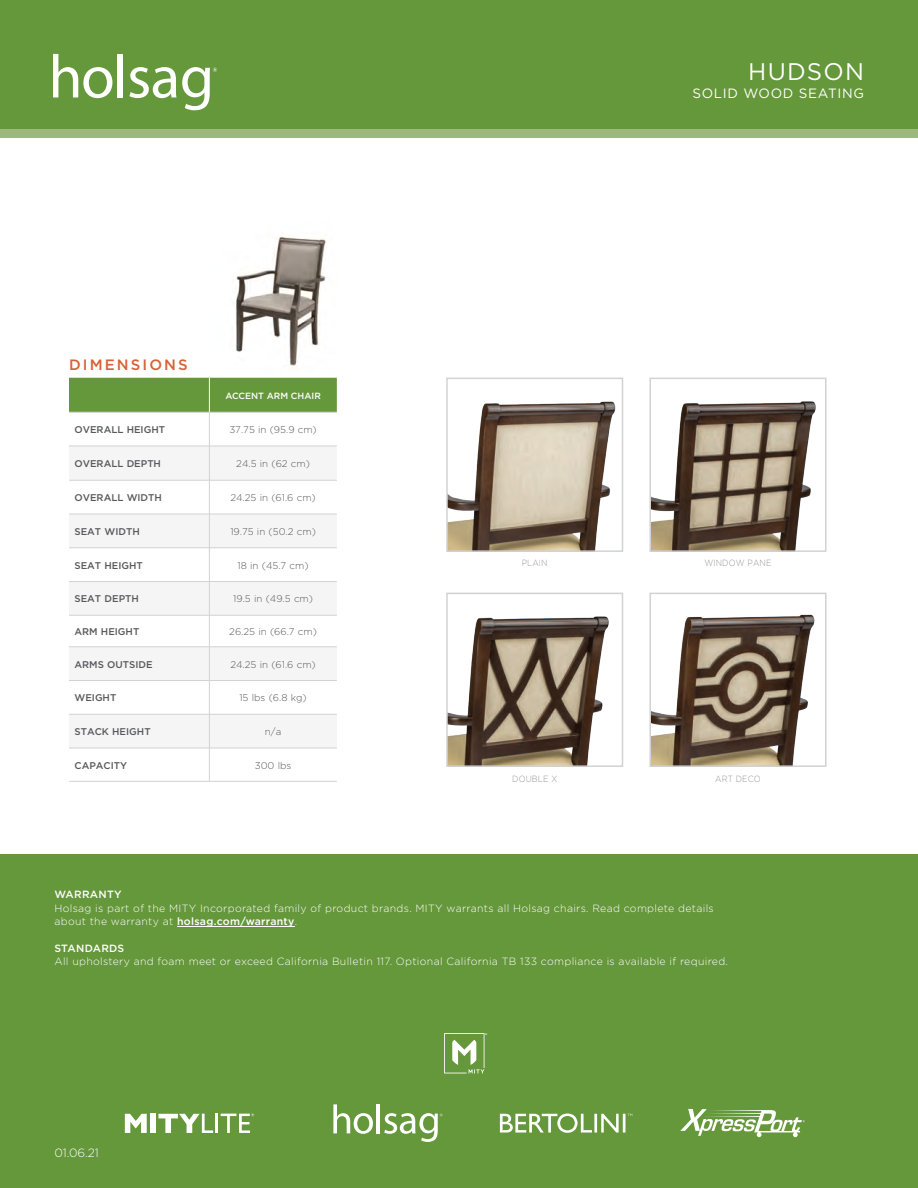
<style>
.page{position:relative;width:918px;height:1188px;background:#fff}
.page>*{position:absolute;margin:0;border:0;box-sizing:border-box;transform-origin:0 0}
.Header_Header{font:24px "Gotham";letter-spacing:.05em;color:#fff}
.t1{font:500 15px "Gotham";letter-spacing:.14em;color:#d86236}
.Header_Header-2{font:13.5px "Gotham";letter-spacing:.05em;color:#fff}
.t2{font:300 12px "Gotham";color:#fff}
.t3{font:300 10.5px/13.5px "Gotham";letter-spacing:.03em;color:#fff}
.Waranty_Header{font:500 10.5px "Gotham";letter-spacing:.03em;color:#fff}
.Table_Specs{font:300 9.75px "Gotham";color:#57585a}
.Table_Specs-2{font:500 9.75px "Gotham";color:#57585a}
.Captions_C{font:300 9px "Gotham";letter-spacing:.015em;color:#939598;scale:.9 1}
.Table_Headers{font:500 9px "Gotham";color:#fff}
.s1{font-weight:500}
</style>
<div class="page">
<div style="left:0;top:0;width:918px;height:129px;background:#65973b"></div>
<div style="left:0;top:129px;width:918px;height:8px;background:#9cb87c"></div>
<div style="left:69px;top:378px;width:268px;height:34px;background:#65973b"></div>
<svg style="left:69px;top:447px;width:268px;height:168px"></svg>
<div style="left:69px;top:647px;width:140px;height:34px;background:#f5f5f6"></div>
<div style="left:209px;top:647px;width:128px;height:34px;background:#f5f5f6"></div>
<div style="left:69px;top:714px;width:140px;height:34px;background:#f5f5f6"></div>
<div style="left:209px;top:714px;width:128px;height:34px;background:#f5f5f6"></div>
<hr style="left:69px;top:412px;width:140px;height:1px;background:#d1d2d4">
<hr style="left:69px;top:446px;width:140px;height:1px;background:#d1d2d4">
<hr style="left:69px;top:480px;width:140px;height:1px;background:#d1d2d4">
<hr style="left:69px;top:514px;width:140px;height:1px;background:#d1d2d4">
<hr style="left:69px;top:547px;width:140px;height:1px;background:#d1d2d4">
<hr style="left:69px;top:581px;width:140px;height:1px;background:#d1d2d4">
<hr style="left:69px;top:647px;width:140px;height:1px;background:#d1d2d4">
<hr style="left:69px;top:714px;width:140px;height:1px;background:#d1d2d4">
<hr style="left:69px;top:748px;width:140px;height:1px;background:#d1d2d4">
<hr style="left:69px;top:615px;width:140px;height:1px;background:#d1d2d4">
<hr style="left:69px;top:680px;width:140px;height:1px;background:#d1d2d4">
<hr style="left:69px;top:781px;width:140px;height:1px;background:#d1d2d4">
<hr style="left:209px;top:378px;width:1px;height:34px;background:#fff">
<hr style="left:209px;top:412px;width:128px;height:1px;background:#d1d2d4">
<hr style="left:209px;top:412px;width:1px;height:34px;background:#d1d2d4">
<hr style="left:209px;top:446px;width:128px;height:1px;background:#d1d2d4">
<hr style="left:209px;top:446px;width:1px;height:34px;background:#d1d2d4">
<hr style="left:209px;top:480px;width:128px;height:1px;background:#d1d2d4">
<hr style="left:209px;top:480px;width:1px;height:34px;background:#d1d2d4">
<hr style="left:209px;top:514px;width:128px;height:1px;background:#d1d2d4">
<hr style="left:209px;top:514px;width:1px;height:34px;background:#d1d2d4">
<hr style="left:209px;top:547px;width:128px;height:1px;background:#d1d2d4">
<hr style="left:209px;top:548px;width:1px;height:33px;background:#d1d2d4">
<hr style="left:209px;top:581px;width:128px;height:1px;background:#d1d2d4">
<hr style="left:209px;top:582px;width:1px;height:33px;background:#d1d2d4">
<hr style="left:209px;top:615px;width:128px;height:1px;background:#d1d2d4">
<hr style="left:209px;top:615px;width:1px;height:32px;background:#d1d2d4">
<hr style="left:209px;top:647px;width:128px;height:1px;background:#d1d2d4">
<hr style="left:209px;top:647px;width:1px;height:33px;background:#d1d2d4">
<hr style="left:209px;top:680px;width:128px;height:1px;background:#d1d2d4">
<hr style="left:209px;top:681px;width:1px;height:33px;background:#d1d2d4">
<hr style="left:209px;top:714px;width:128px;height:1px;background:#d1d2d4">
<hr style="left:209px;top:714px;width:1px;height:34px;background:#d1d2d4">
<hr style="left:209px;top:748px;width:128px;height:1px;background:#d1d2d4">
<hr style="left:209px;top:748px;width:1px;height:33px;background:#d1d2d4">
<hr style="left:209px;top:781px;width:128px;height:1px;background:#d1d2d4">
<img style="left:236px;top:235px;width:91px;height:132px">
<svg style="left:53px;top:54px;width:59px;height:44px"></svg>
<div style="left:117px;top:54px;width:6px;height:43px;background:#fff"></div>
<svg style="left:129px;top:67px;width:47px;height:31px"></svg>
<svg style="left:182px;top:67px;width:35px;height:43px"></svg>
<img style="left:653px;top:614px;width:162px;height:150px">
<div style="left:650px;top:593px;width:176px;height:174px;border:2px solid #d1d2d4"></div>
<img style="left:449px;top:616px;width:160px;height:148px">
<div style="left:446px;top:593px;width:177px;height:174px;border:2px solid #d1d2d4"></div>
<img style="left:449px;top:401px;width:167px;height:148px">
<div style="left:446px;top:378px;width:177px;height:174px;border:2px solid #d1d2d4"></div>
<img style="left:653px;top:401px;width:163px;height:148px">
<div style="left:650px;top:378px;width:176px;height:174px;border:2px solid #d1d2d4"></div>
<div style="left:0;top:854px;width:918px;height:334px;background:#65973b"></div>
<svg style="left:125px;top:1114px;width:22px;height:19px"></svg>
<div style="left:150px;top:1114px;width:6px;height:19px;background:#fff"></div>
<svg style="left:158px;top:1113px;width:96px;height:20px"></svg>
<svg style="left:333px;top:1104px;width:40px;height:30px"></svg>
<hr style="left:376px;top:1104px;width:4px;height:29px;background:#fff">
<svg style="left:384px;top:1113px;width:59px;height:29px"></svg>
<svg style="left:500px;top:1114px;width:132px;height:19px"></svg>
<svg style="left:680px;top:1109px;width:125px;height:28px"></svg>
<svg style="left:444px;top:1033px;width:43px;height:40px"></svg>
<hr style="left:177px;top:926px;width:118px;height:1px;background:#fff">
<h1 class="t1" style="left:69px;top:355px;width:120px">DIMENSIONS</h1>
<p class="Table_Headers" style="left:225px;top:390px;width:97px">ACCENT ARM CHAIR</p>
<p class="Table_Specs-2" style="left:75px;top:423px;width:92px">OVERALL HEIGHT</p>
<p class="Table_Specs" style="left:229px;top:423px;width:89px">37.75 in (95.9 cm)</p>
<p class="Table_Specs-2" style="left:75px;top:457px;width:88px">OVERALL DEPTH</p>
<p class="Table_Specs" style="left:236px;top:457px;width:75px">24.5 in (62 cm)</p>
<p class="Table_Specs-2" style="left:75px;top:491px;width:89px">OVERALL WIDTH</p>
<p class="Table_Specs" style="left:230px;top:491px;width:87px">24.25 in (61.6 cm)</p>
<p class="Table_Specs-2" style="left:75px;top:525px;width:67px">SEAT WIDTH</p>
<p class="Table_Specs" style="left:230px;top:525px;width:87px">19.75 in (50.2 cm)</p>
<p class="Table_Specs-2" style="left:75px;top:559px;width:70px">SEAT HEIGHT</p>
<p class="Table_Specs" style="left:238px;top:559px;width:73px">18 in (45.7 cm)</p>
<p class="Table_Specs-2" style="left:75px;top:592px;width:66px">SEAT DEPTH</p>
<p class="Table_Specs" style="left:233px;top:593px;width:81px">19.5 in (49.5 cm)</p>
<p class="Table_Specs-2" style="left:75px;top:625px;width:66px">ARM HEIGHT</p>
<p class="Table_Specs" style="left:229px;top:625px;width:89px">26.25 in (66.7 cm)</p>
<p class="Table_Specs-2" style="left:75px;top:658px;width:80px">ARMS OUTSIDE</p>
<p class="Table_Specs" style="left:230px;top:658px;width:87px">24.25 in (61.6 cm)</p>
<p class="Table_Specs-2" style="left:75px;top:691px;width:43px">WEIGHT</p>
<p class="Table_Specs" style="left:239px;top:692px;width:69px">15 lbs (6.8 kg)</p>
<p class="Table_Specs-2" style="left:75px;top:725px;width:78px">STACK HEIGHT</p>
<p class="Table_Specs" style="left:265px;top:725px;width:18px">n/a</p>
<p class="Table_Specs-2" style="left:75px;top:759px;width:54px">CAPACITY</p>
<p class="Table_Specs" style="left:255px;top:759px;width:38px">300 lbs</p>
<p class="Header_Header" style="left:748px;top:56px;width:117px">HUDSON</p>
<p class="Header_Header-2" style="left:692px;top:85px;width:173px">SOLID WOOD SEATING</p>
<p class="Captions_C" style="left:522px;top:557px;width:30px">PLAIN</p>
<p class="Captions_C" style="left:704px;top:557px;width:76px">WINDOW PANE</p>
<p class="Captions_C" style="left:512px;top:773px;width:52px">DOUBLE X</p>
<p class="Captions_C" style="left:715px;top:773px;width:52px">ART DECO</p>
<p class="Waranty_Header" style="left:54px;top:888px;width:69px">WARRANTY</p>
<p class="t3" style="left:54px;top:901px;width:661px">Holsag is part of the MITY Incorporated family of product brands. MITY warrants all Holsag chairs. Read complete details about the warranty at <span class="s1">holsag.com/warranty</span>.</p>
<p class="Waranty_Header" style="left:54px;top:941px;width:71px">STANDARDS</p>
<p class="t3" style="left:54px;top:955px;width:675px">All upholstery and foam meet or exceed California Bulletin 117. Optional California TB 133 compliance is available if required.</p>
<p class="t2" style="left:54px;top:1145px;width:46px">01.06.21</p>
</div>
